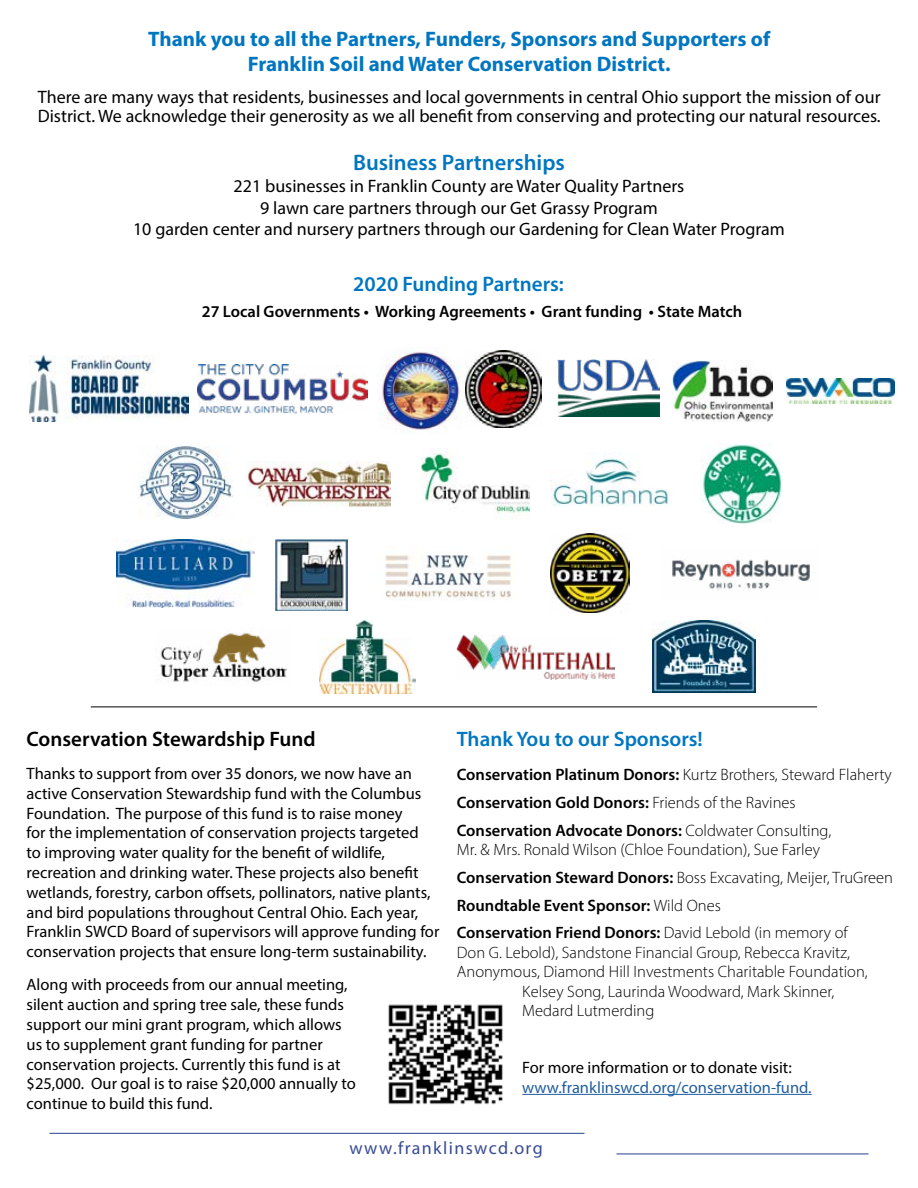
<style>
.page{position:relative;width:918px;height:1188px;background:#fff}
.page>*{position:absolute;margin:0;border:0;box-sizing:border-box;transform-origin:0 0}
.t1{font:600 22.5px "Myriad Pro";color:#0076c0}
.t2{font:700 21px/25.2px "Myriad Pro";color:#0076c0;text-align:center}
.t3{font:600 21px "Myriad Pro";color:#0076c0}
.t4{font:600 21px "Myriad Pro";color:#000}
.t5{font:18px/21.6px "Myriad Pro";color:#000}
.t6{font:18px "Myriad Pro";letter-spacing:.075em;color:#394c95}
.t7{font:16.5px/19.8px "Myriad Pro";color:#000}
.t8{font:300 16.5px/27.8px "Myriad Pro";color:#000}
.t9{font:600 16.5px/27.8px "Myriad Pro";color:#000}
.t10{font:16.5px "Myriad Pro";color:#215e9e}
.s1{font-weight:300}
.s2{font-weight:600}
</style>
<div class="page">
<hr style="left:91px;top:707px;width:726px;height:1px;background:#000">
<img style="left:381px;top:352px;width:80px;height:79px">
<img style="left:672px;top:559px;width:138px;height:32px">
<img style="left:702px;top:444px;width:80px;height:80px">
<img style="left:139px;top:446px;width:93px;height:74px">
<img style="left:673px;top:361px;width:99px;height:60px">
<img style="left:421px;top:448px;width:108px;height:71px">
<img style="left:557px;top:360px;width:102px;height:57px">
<img style="left:465px;top:351px;width:77px;height:76px">
<img style="left:319px;top:621px;width:96px;height:73px">
<img style="left:248px;top:461px;width:142px;height:46px">
<img style="left:116px;top:540px;width:139px;height:68px">
<img style="left:198px;top:365px;width:169px;height:49px">
<img style="left:550px;top:453px;width:119px;height:53px">
<img style="left:29px;top:355px;width:160px;height:66px">
<img style="left:550px;top:534px;width:80px;height:79px">
<img style="left:652px;top:621px;width:104px;height:72px">
<img style="left:276px;top:540px;width:71px;height:70px">
<img style="left:385px;top:555px;width:126px;height:45px">
<img style="left:457px;top:635px;width:158px;height:45px">
<img style="left:160px;top:633px;width:128px;height:49px">
<img style="left:787px;top:379px;width:107px;height:24px">
<hr style="left:616px;top:1154px;width:252px;height:1px;background:#25408f">
<hr style="left:50px;top:1133px;width:535px;height:1px;background:#25408f">
<img style="left:388px;top:1004px;width:115px;height:101px">
<hr style="left:522px;top:1094px;width:290px;height:1px;background:#215e9e">
<p class="t2" style="left:148px;top:26px;width:623px">Thank you to all the Partners, Funders, Sponsors and Supporters of<br>Franklin Soil and Water Conservation District.</p>
<p class="t5" style="left:38px;top:87px;width:844px;line-height:19.5px">There are many ways that residents, businesses and local governments in central Ohio support the mission of our<br>District. We acknowledge their generosity as we all benefit from conserving and protecting our natural resources.</p>
<h1 class="t1" style="left:353px;top:149px;width:213px">Business Partnerships</h1>
<p class="t5" style="left:133px;top:175px;width:653px;text-align:center">221 businesses in Franklin County are Water Quality Partners<br>9 lawn care partners through our Get Grassy Program<br>10 garden center and nursery partners through our Gardening for Clean Water Program</p>
<p class="t3" style="left:353px;top:271px;width:212px">2020 Funding Partners:</p>
<p class="t9" style="left:202px;top:298px;width:542px">27 Local Governments • Working Agreements • Grant funding • State Match</p>
<p class="t4" style="left:27px;top:725px;width:290px">Conservation Stewardship Fund</p>
<p class="t7" style="left:27px;top:763px;width:414px">Thanks to support from over 35 donors, we now have an active Conservation Stewardship fund with the Columbus Foundation. The purpose of this fund is to raise money<br>for the implementation of conservation projects targeted<br>to improving water quality for the benefit of wildlife, recreation and drinking water. These projects also benefit wetlands, forestry, carbon offsets, pollinators, native plants, and bird populations throughout Central Ohio. Each year, Franklin SWCD Board of supervisors will approve funding for conservation projects that ensure long-term sustainability.</p>
<p class="t7" style="left:27px;top:975px;width:331px">Along with proceeds from our annual meeting, silent auction and spring tree sale, these funds support our mini grant program, which allows us to supplement grant funding for partner conservation projects. Currently this fund is at $25,000. Our goal is to raise $20,000 annually to continue to build this fund.</p>
<p class="t6" style="left:350px;top:1137px;width:195px">www.franklinswcd.org</p>
<p class="t3" style="left:457px;top:725px;width:248px">Thank You to our Sponsors!</p>
<p class="t9" style="left:457px;top:760px;width:437px">Conservation Platinum Donors: <span class="s1">Kurtz Brothers, Steward Flaherty<br></span>Conservation Gold Donors: <span class="s1">Friends of the Ravines<br></span>Conservation Advocate Donors: <span class="s1">Coldwater Consulting,</span></p>
<p class="t8" style="left:457px;top:836px;width:438px">Mr. &amp; Mrs. Ronald Wilson (Chloe Foundation), Sue Farley <span class="s2">Conservation Steward Donors:</span> Boss Excavating, Meijer, TruGreen <span class="s2">Roundtable Event Sponsor:</span> Wild Ones<br><span class="s2">Conservation Friend Donors:</span> David Lebold (in memory of</p>
<p class="t8" style="left:457px;top:938px;width:395px">Don G. Lebold), Sandstone Financial Group, Rebecca Kravitz,</p>
<p class="t8" style="left:457px;top:958px;width:412px">Anonymous, Diamond Hill Investments Charitable Foundation,</p>
<p class="t8" style="left:522px;top:977px;width:314px">Kelsey Song, Laurinda Woodward, Mark Skinner,</p>
<p class="t8" style="left:522px;top:997px;width:134px">Medard Lutmerding</p>
<p class="t7" style="left:522px;top:1057px;width:271px">For more information or to donate visit:</p>
<p class="t10" style="left:522px;top:1077px;width:291px">www.franklinswcd.org/conservation-fund.</p>
</div>
